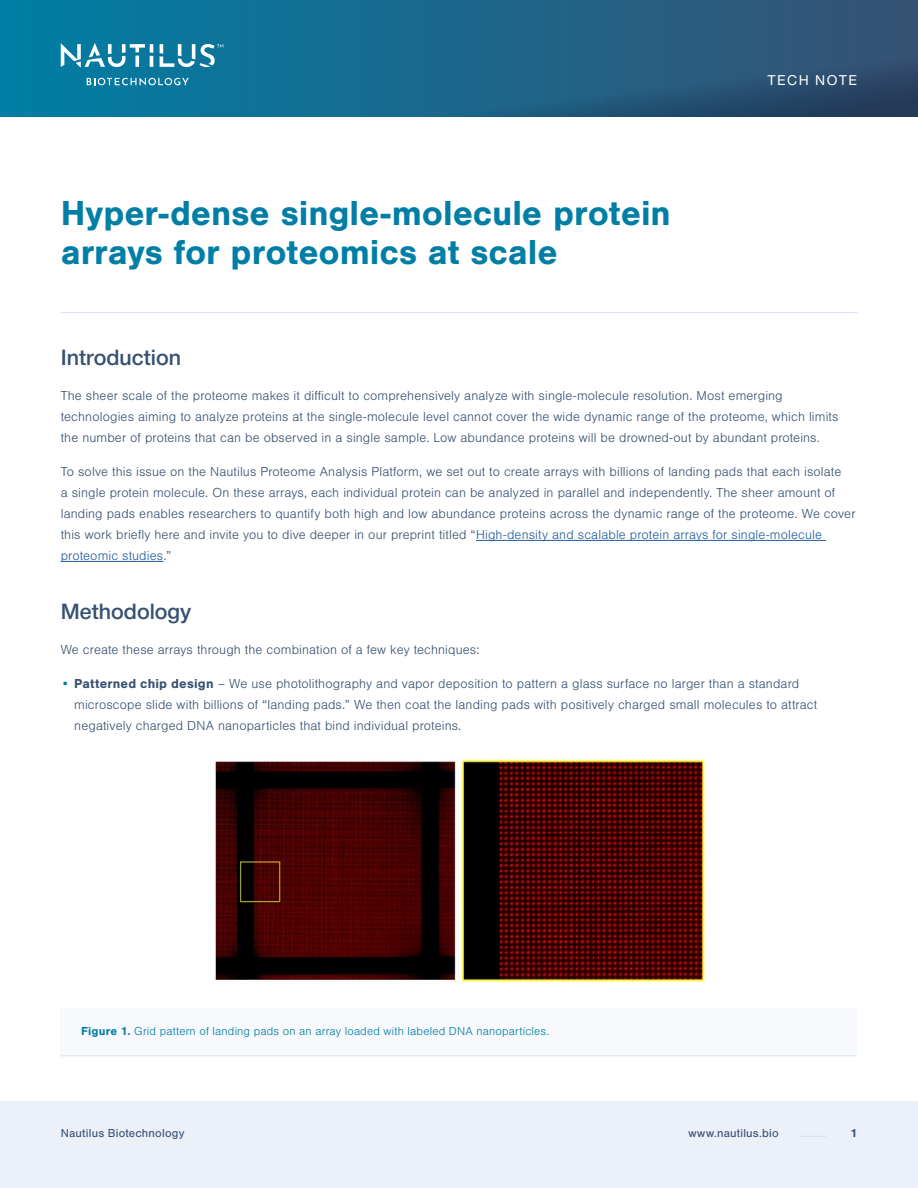
<style>
.page{position:relative;width:918px;height:1188px;background:#fff}
.page>*{position:absolute;margin:0;border:0;box-sizing:border-box;transform-origin:0 0}
.t1{font:700 36px/39px "Nimbus San";color:#007ea5}
.t2{font:500 21px "Nimbus Sans DV";color:#375172}
.t3{font:300 13.5px/21px "Nimbus San";letter-spacing:.01em;color:#375172}
.t4{font:13.5px "Nimbus Sans DV";letter-spacing:.11em;color:#fff}
.t5{font:300 12px "Nimbus San";letter-spacing:.015em;color:#007ea5}
.t6{font:12px "Nimbus San";letter-spacing:.015em;color:#375172}
.t7{font:700 12px "Nimbus San";color:#375172}
.s1{color:#215e9e}
.s2{color:#007ea5}
.s3{font-weight:700}
</style>
<div class="page">
<div style="left:0;top:1102px;width:918px;height:86px;background:#ebf0f9"></div>
<svg style="left:0;top:0;width:918px;height:117px;background:#1b6588"></svg>
<svg style="left:87px;top:78px;width:102px;height:7px"></svg>
<svg style="left:61px;top:43px;width:92px;height:25px"></svg>
<svg style="left:160px;top:44px;width:63px;height:23px"></svg>
<svg style="left:799px;top:1136px;width:27px;height:1px"></svg>
<hr style="left:476px;top:540px;width:350px;height:1px;background:#215e9e">
<hr style="left:61px;top:561px;width:102px;height:1px;background:#215e9e">
<hr style="left:61px;top:312px;width:796px;height:1px;background:#d6e2f2">
<img style="left:215px;top:758px;width:494px;height:225px">
<div style="left:61px;top:1008px;width:796px;height:47px;background:#f7f9fc"></div>
<hr style="left:61px;top:1055px;width:796px;height:1px;background:#d6e2f2">
<h1 class="t1" style="left:61px;top:194px;width:612px">Hyper-dense single-molecule protein arrays for proteomics at scale</h1>
<p class="t4" style="left:767px;top:71px;width:91px">TECH NOTE</p>
<h2 class="t2" style="left:61px;top:341px;width:122px">Introduction</h2>
<p class="t3" style="left:61px;top:385px;width:779px">The sheer scale of the proteome makes it difficult to comprehensively analyze with single-molecule resolution. Most emerging technologies aiming to analyze proteins at the single-molecule level cannot cover the wide dynamic range of the proteome, which limits the number of proteins that can be observed in a single sample. Low abundance proteins will be drowned-out by abundant proteins.</p>
<p class="t3" style="left:61px;top:462px;width:796px">To solve this issue on the Nautilus Proteome Analysis Platform, we set out to create arrays with billions of landing pads that each isolate<br>a single protein molecule. On these arrays, each individual protein can be analyzed in parallel and independently. The sheer amount of landing pads enables researchers to quantify both high and low abundance proteins across the dynamic range of the proteome. We cover this work briefly here and invite you to dive deeper in our preprint titled “<span class="s1">High-density and scalable protein arrays for single-molecule proteomic studies</span>.”</p>
<h2 class="t2" style="left:61px;top:595px;width:132px">Methodology</h2>
<p class="t3" style="left:61px;top:639px;width:420px">We create these arrays through the combination of a few key techniques:</p>
<p class="t3" style="left:74px;top:673px;width:744px;text-indent:-14px"><span class="s2">•</span> <span class="s3">Patterned chip design</span> – We use photolithography and vapor deposition to pattern a glass surface no larger than a standard microscope slide with billions of “landing pads.” We then coat the landing pads with positively charged small molecules to attract negatively charged DNA nanoparticles that bind individual proteins.</p>
<p class="t5" style="left:81px;top:1025px;width:470px"><span class="s3">Figure 1.</span> Grid pattern of landing pads on an array loaded with labeled DNA nanoparticles.</p>
<p class="t6" style="left:61px;top:1126px;width:125px">Nautilus Biotechnology</p>
<p class="t6" style="left:689px;top:1126px;width:92px">www.nautilus.bio</p>
<p class="t7" style="left:851px;top:1126px;width:8px">1</p>
</div>
